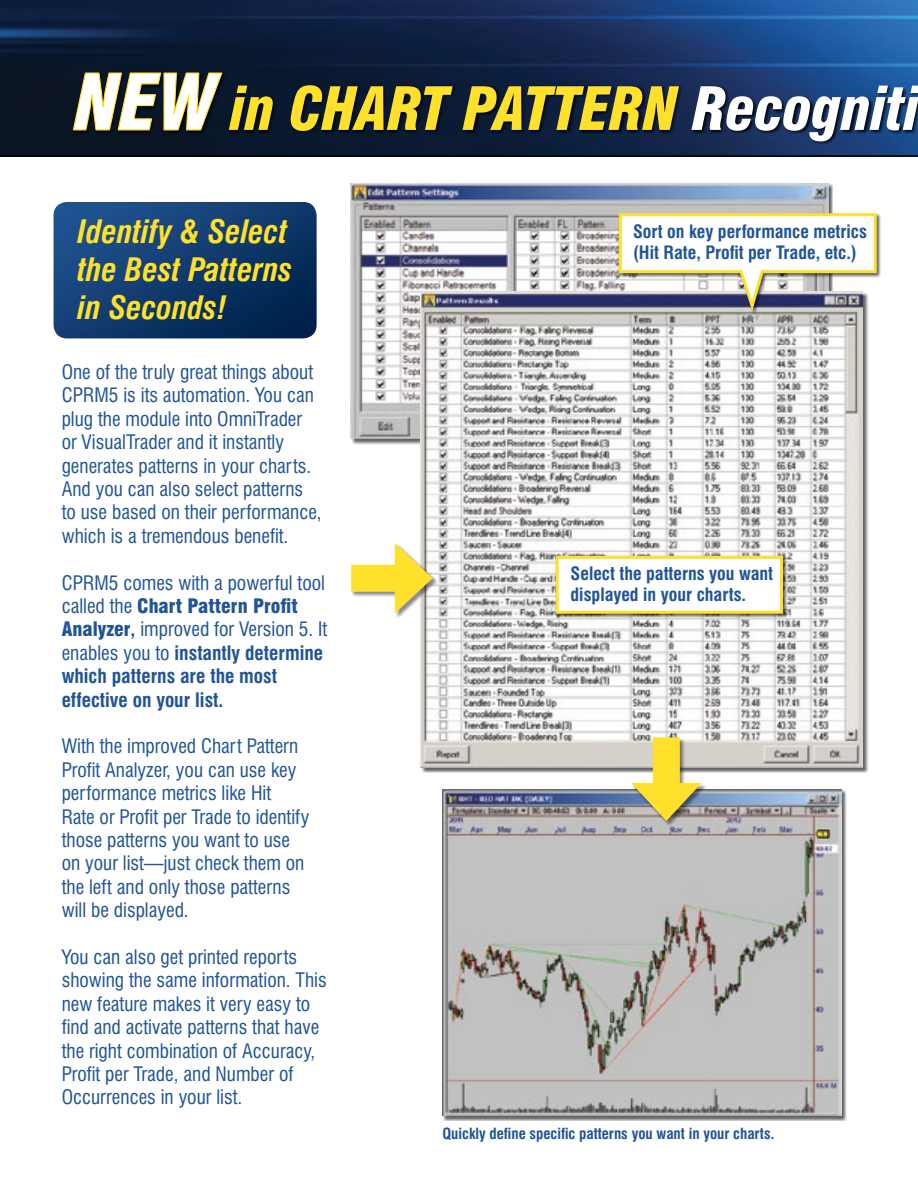
<style>
.page{position:relative;width:918px;height:1188px;background:#fff}
.page>*{position:absolute;margin:0;border:0;box-sizing:border-box;transform-origin:0 0}
.t1{font:italic 900 condensed 58.05px "Swiss 721 BT";letter-spacing:-.01em;color:#ffe02b}
.t2{font:italic 700 condensed 31.5px/37.8px "Swiss 721 BT";color:#ffe02b}
.t3{font:condensed 19.5px/23.4px "Swiss 721 BT";color:#225595}
.t4{font:700 condensed 18px/21px "Swiss 721 BT";color:#225595}
.t5{font:700 condensed 15px "Swiss 721 BT";color:#225595}
.s1{font-size:75.6px;color:#fff}
.s2{color:#fff}
.s3{font-weight:900}
.s4{font-weight:700}
</style>
<div class="page">
<img style="left:54px;top:202px;width:263px;height:136px">
<img style="left:351px;top:183px;width:477px;height:256px">
<img style="left:421px;top:292px;width:442px;height:476px">
<div style="left:443px;top:790px;width:403px;height:331px;background:#000;opacity:.61"></div>
<img style="left:442px;top:789px;width:400px;height:327px">
<img style="left:0;top:0;width:918px;height:155px">
<div style="left:72px;top:72px;width:846px;height:73px;background:#000;opacity:.83"></div>
<svg style="left:72px;top:72px;width:151px;height:59px;background:#222415"></svg>
<svg style="left:617px;top:212px;width:261px;height:104px"></svg>
<div style="left:555px;top:555px;width:233px;height:63px;background:#000;opacity:.64"></div>
<div style="left:556px;top:556px;width:227px;height:58px;background:#fff;border:3px solid #ffe02b"></div>
<hr style="left:0;top:155px;width:918px;height:2px;background:#000">
<div style="left:352px;top:544px;width:87px;height:75px;background:#000;opacity:.45"></div>
<div style="left:351px;top:565px;width:57px;height:27px;background:#ffe02b"></div>
<svg style="left:395px;top:543px;width:38px;height:70px"></svg>
<div style="left:632px;top:738px;width:75px;height:89px;background:#000;opacity:.45"></div>
<div style="left:653px;top:737px;width:27px;height:60px;background:#ffe02b"></div>
<svg style="left:631px;top:783px;width:71px;height:38px;background:#c6b964"></svg>
<h1 class="t1" style="left:75px;top:74px;width:847px"><span class="s1">NEW</span> in CHART PATTERN <span class="s2">Recogniti</span></h1>
<h2 class="t2" style="left:77px;top:213px;width:216px">Identify &amp; Select the Best Patterns in Seconds!</h2>
<p class="t3" style="left:62px;top:360px;width:262px">One of the truly great things about<br>CPRM5 is its automation. You can plug the module into OmniTrader or VisualTrader and it instantly generates patterns in your charts.<br>And you can also select patterns to use based on their performance, which is a tremendous benefit.</p>
<p class="t3" style="left:62px;top:571px;width:267px">CPRM5 comes with a powerful tool called the <span class="s3">Chart Pattern Profit<br>Analyzer</span><span class="s4">,</span> improved for Version 5. It enables you to <span class="s4">instantly determine which patterns are the most effective on your list.</span></p>
<p class="t3" style="left:62px;top:735px;width:249px">With the improved Chart Pattern<br>Profit Analyzer, you can use key performance metrics like Hit<br>Rate or Profit per Trade to identify those patterns you want to use on your list—just check them on the left and only those patterns will be displayed.</p>
<p class="t3" style="left:62px;top:945px;width:267px">You can also get printed reports showing the same information. This new feature makes it very easy to find and activate patterns that have the right combination of Accuracy,<br>Profit per Trade, and Number of<br>Occurrences in your list.</p>
<p class="t4" style="left:633px;top:221px;width:236px">Sort on key performance metrics (Hit Rate, Profit per Trade, etc.)</p>
<p class="t4" style="left:571px;top:563px;width:204px">Select the patterns you want displayed in your charts.</p>
<p class="t5" style="left:442px;top:1124px;width:333px">Quickly define specific patterns you want in your charts.</p>
</div>
